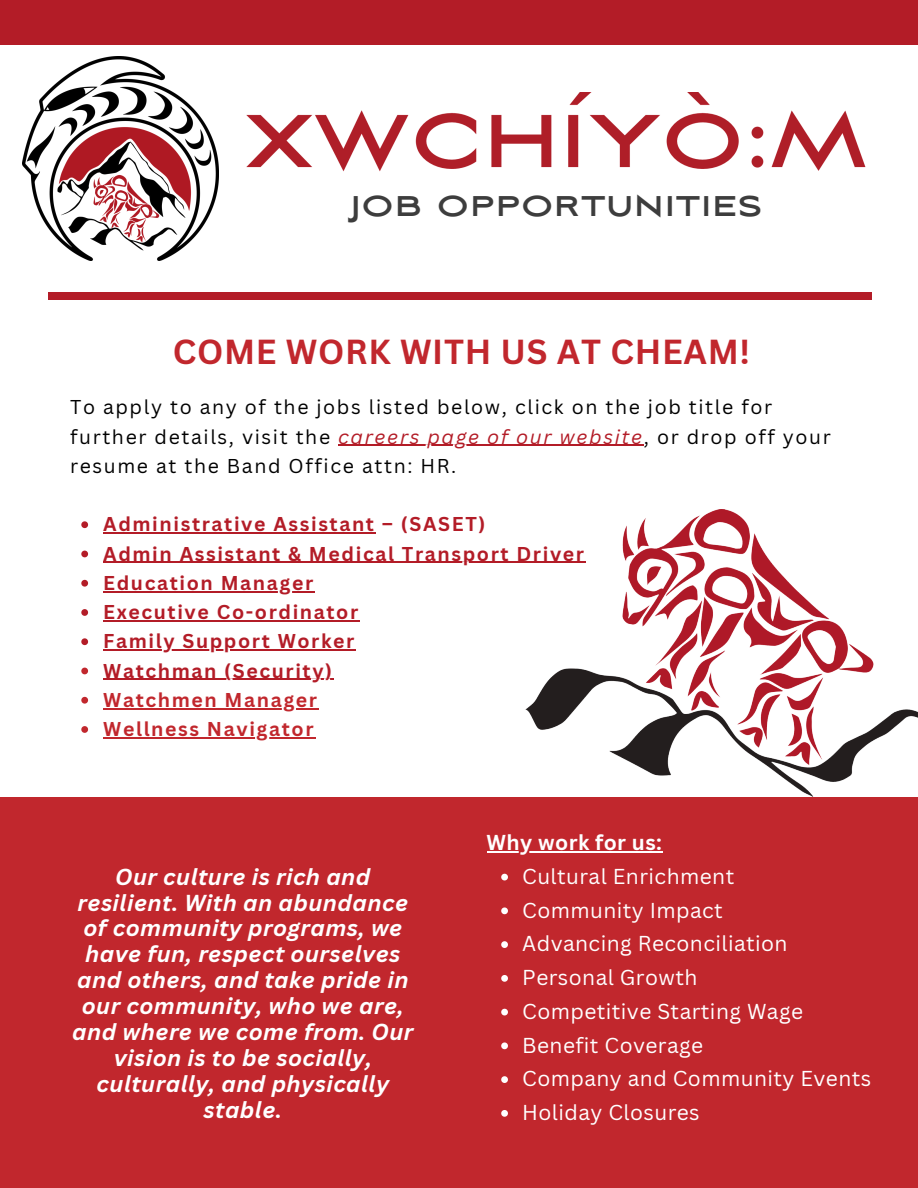
<style>
.page{position:relative;width:918px;height:1188px;background:#fff}
.page>*{position:absolute;margin:0;border:0;box-sizing:border-box;transform-origin:0 0}
.t1{font:700 35.7px "Aviano Sans";letter-spacing:.02em;color:#3d3d3d}
.t2{font:700 33.75px "Canva Sans";letter-spacing:.02em;color:#c1272d}
.t3{font:italic 700 22.5px/25.8px "Canva Sans";letter-spacing:.02em;color:#fff;text-align:center}
.t4{font:21px "Canva Sans";letter-spacing:.02em;color:#fff}
.t5{font:700 21px "Canva Sans";letter-spacing:.02em;color:#fff}
.t6{font:19.5px/29.2px "Canva Sans";letter-spacing:.08em;color:#000}
.t7{font:700 19.5px/29.2px "Canva Sans";letter-spacing:.08em;color:#b31c27}
.t8{font:700 19.5px "Canva Sans";letter-spacing:.085em;color:#c1272d}
.s1{font-style:italic;color:#b31c27}
</style>
<div class="page">
<div style="left:0;top:0;width:918px;height:45px;background:#b31c27"></div>
<img style="left:246px;top:93px;width:620px;height:79px">
<img style="left:22px;top:57px;width:197px;height:203px">
<div style="left:48px;top:292px;width:824px;height:8px;background:#b31c27"></div>
<img style="left:525px;top:510px;width:393px;height:287px">
<hr style="left:338px;top:445px;width:306px;height:1px;background:#b31c27">
<svg style="left:81px;top:521px;width:7px;height:7px"></svg>
<hr style="left:103px;top:533px;width:273px;height:1px;background:#b31c27">
<svg style="left:81px;top:551px;width:7px;height:6px"></svg>
<hr style="left:103px;top:562px;width:483px;height:1px;background:#b31c27">
<svg style="left:81px;top:580px;width:7px;height:7px"></svg>
<hr style="left:103px;top:591px;width:212px;height:1px;background:#b31c27">
<svg style="left:81px;top:609px;width:7px;height:7px"></svg>
<hr style="left:103px;top:620px;width:257px;height:1px;background:#b31c27">
<svg style="left:81px;top:638px;width:7px;height:7px"></svg>
<hr style="left:103px;top:650px;width:253px;height:1px;background:#b31c27">
<svg style="left:81px;top:668px;width:7px;height:6px"></svg>
<hr style="left:103px;top:679px;width:231px;height:1px;background:#b31c27">
<svg style="left:81px;top:697px;width:7px;height:7px"></svg>
<hr style="left:103px;top:708px;width:216px;height:1px;background:#c1272d">
<svg style="left:81px;top:726px;width:7px;height:7px"></svg>
<hr style="left:103px;top:737px;width:212px;height:1px;background:#c1272d">
<div style="left:0;top:797px;width:917px;height:391px;background:#c1272d"></div>
<hr style="left:487px;top:851px;width:175px;height:1px;background:#fff">
<svg style="left:501px;top:874px;width:7px;height:6px"></svg>
<svg style="left:501px;top:907px;width:7px;height:7px"></svg>
<svg style="left:501px;top:941px;width:7px;height:7px"></svg>
<svg style="left:501px;top:975px;width:7px;height:7px"></svg>
<svg style="left:501px;top:1009px;width:7px;height:6px"></svg>
<svg style="left:501px;top:1042px;width:7px;height:7px"></svg>
<svg style="left:501px;top:1076px;width:7px;height:7px"></svg>
<svg style="left:501px;top:1110px;width:7px;height:7px"></svg>
<p class="t1" style="left:351px;top:189px;width:413px">JOB OPPORTUNITIES</p>
<p class="t2" style="left:173px;top:328px;width:579px">COME WORK WITH US AT CHEAM!</p>
<h1 class="t6" style="left:70px;top:392px;width:762px">To apply to any of the jobs listed below, click on the job title for further details, visit the <span class="s1">careers page of our website</span>, or drop off your</h1>
<p class="t6" style="left:70px;top:451px;width:388px">resume at the Band Office attn: HR.</p>
<p class="t7" style="left:103px;top:509px;width:384px">Administrative Assistant – (SASET)</p>
<h1 class="t7" style="left:103px;top:539px;width:482px">Admin Assistant &amp; Medical Transport Driver<br>Education Manager</h1>
<p class="t7" style="left:103px;top:597px;width:257px">Executive Co-ordinator</p>
<p class="t7" style="left:103px;top:626px;width:253px">Family Support Worker</p>
<p class="t7" style="left:103px;top:656px;width:230px">Watchman (Security)</p>
<p class="t8" style="left:103px;top:686px;width:215px">Watchmen Manager</p>
<p class="t8" style="left:103px;top:715px;width:212px">Wellness Navigator</p>
<p class="t3" style="left:72px;top:863px;width:343px">Our culture is rich and resilient. With an abundance of community programs, we have fun, respect ourselves and others, and take pride in our community, who we are, and where we come from. Our vision is to be socially, culturally, and physically stable.</p>
<p class="t5" style="left:487px;top:828px;width:177px">Why work for us:</p>
<p class="t4" style="left:522px;top:861px;width:214px">Cultural Enrichment</p>
<h2 class="t4" style="left:522px;top:895px;width:202px">Community Impact</h2>
<h2 class="t4" style="left:522px;top:929px;width:267px">Advancing Reconciliation</h2>
<p class="t4" style="left:522px;top:963px;width:177px">Personal Growth</p>
<p class="t4" style="left:522px;top:996px;width:282px">Competitive Starting Wage</p>
<p class="t4" style="left:522px;top:1030px;width:183px">Benefit Coverage</p>
<p class="t4" style="left:522px;top:1064px;width:350px">Company and Community Events</p>
<p class="t4" style="left:522px;top:1098px;width:179px">Holiday Closures</p>
</div>
